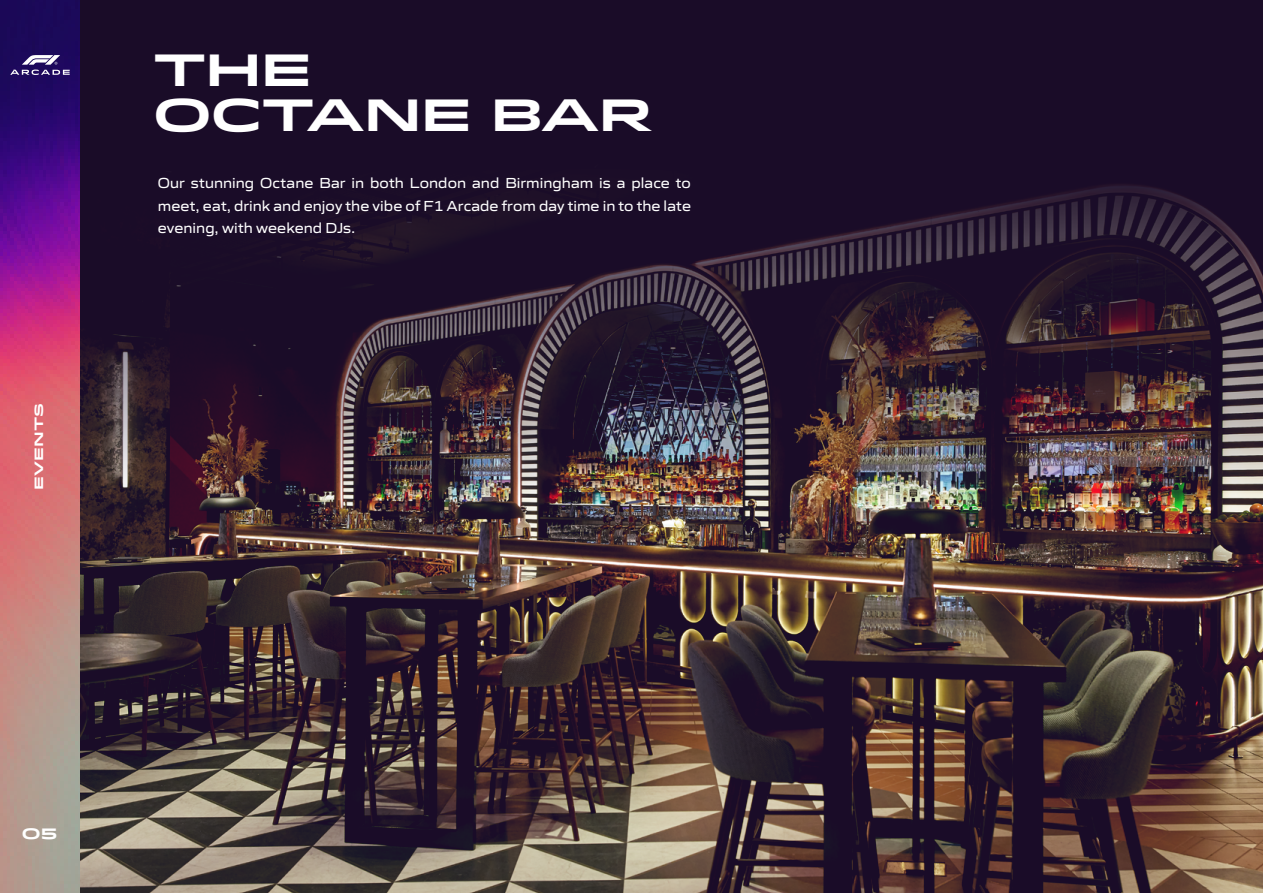
<style>
.page{position:relative;width:1263px;height:893px;background:#1a0c28}
.page>*{position:absolute;margin:0;border:0;box-sizing:border-box;transform-origin:0 0}
.t1{font:700 45px/45px "Idlewild";letter-spacing:-.04em;color:#fff}
.t2{font:15px/22.5px "Gomme Sans";letter-spacing:.01em;color:#fff;text-align:justify}
.t3{font:700 15px "Idlewild";color:#fff}
.t4{font:700 12px "Idlewild";letter-spacing:-.005em;color:#fff}
</style>
<div class="page">
<img style="left:80px;top:185px;width:1183px;height:708px">
<img style="left:0;top:0;width:80px;height:893px">
<svg style="left:10px;top:55px;width:60px;height:20px"></svg>
<p class="t4" style="left:30px;top:490px;width:88px;rotate:-90deg">EVENTS</p>
<h1 class="t1" style="left:153px;top:45px;width:501px">THE<br>OCTANE BAR</h1>
<p class="t2" style="left:158px;top:171px;width:535px">Our stunning Octane Bar in both London and Birmingham is a place to meet, eat, drink and enjoy the vibe of F1 Arcade from day time in to the late evening, with weekend DJs.</p>
<p class="t3" style="left:21px;top:822px;width:38px">05</p>
</div>
